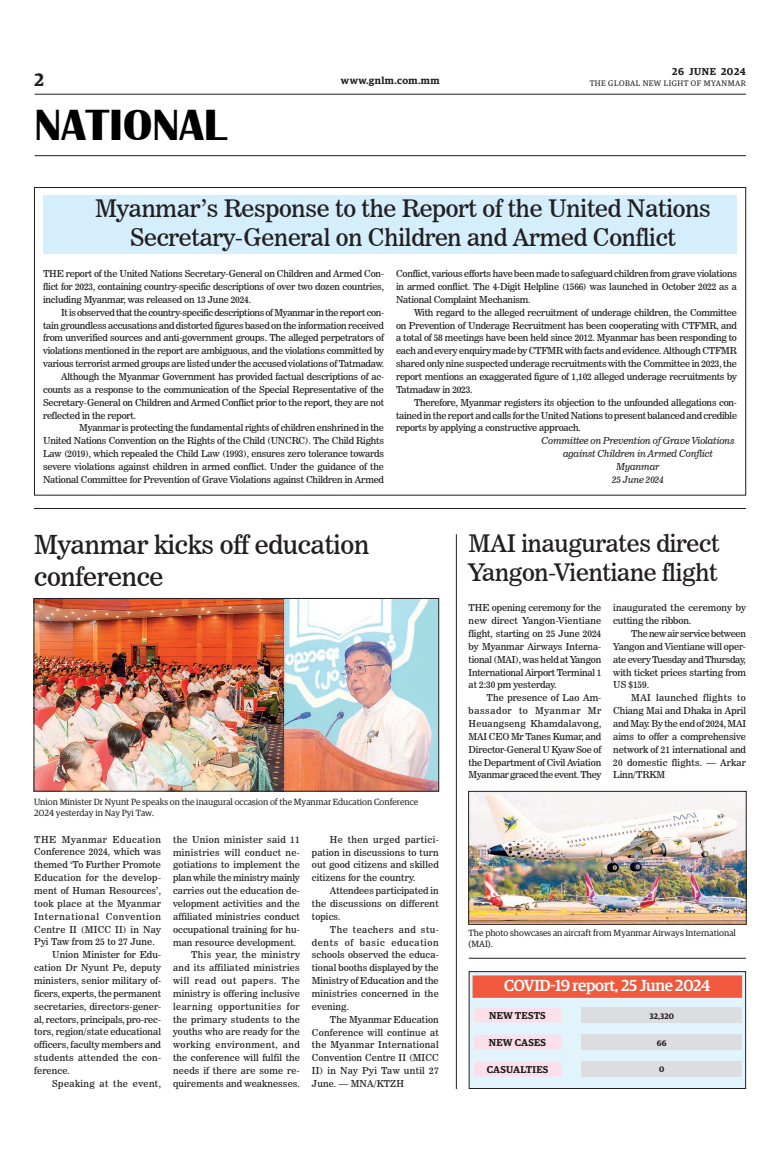
<style>
.page{position:relative;width:773px;height:1152px;background:#fff}
.page>*{position:absolute;margin:0;border:0;box-sizing:border-box;transform-origin:0 0}
.t1{font:700 45px "Britannic";color:#000001}
._2_Clm_Head{font:26px/31.2px "News 706 BT Roman C";letter-spacing:-.01em;color:#231f20}
._2_Clm_Head-2{font:24px/28.8px "News 706 BT Roman C";letter-spacing:-.01em;color:#231f20;text-align:center}
.t2{font:600 18px "Guardian Egyp";color:#231f20}
._2_Clm_Head-3{font:500 16px "Guardian Egyp";letter-spacing:-.02em;color:#fff}
.Spill_Style{font:600 10px "Guardian Egyp";letter-spacing:.02em;color:#231f20}
.Spill_Style-2{font:600 10px "Guardian Egyp";letter-spacing:.04em;color:#231f20}
.Spill_Style-3{font:600 10px "Guardian Egyp";letter-spacing:.06em;color:#231f20}
._2nd_Body{font:9.5px/12.9px "News 706 BT Roman C";letter-spacing:-.01em;color:#231f20;text-align:justify}
.Normal_Para{font:9.5px/12.9px "News 706 BT Roman C";letter-spacing:-.02em;color:#231f20;text-align:justify}
._2nd_Body-2{font:9.5px/12.9px "News 706 BT Italic C";letter-spacing:-.02em;color:#231f20;text-align:center}
._2nd_Body-3{font:9.5px "News 706 BT Roman C";letter-spacing:.04em;color:#231f20}
.t3{font:9px/10.8px "Guardian Egyp";color:#231f20}
.t4{font:8px "Guardian Egyp";letter-spacing:.06em;color:#231f20}
.Spill_Style-4{font:600 8px "Guardian Egyp";letter-spacing:.02em;color:#231f20}
</style>
<div class="page">
<hr style="left:35px;top:94px;width:711px;height:1px;background:#231f20">
<hr style="left:35px;top:155px;width:711px;height:1px;background:#231f20">
<div style="left:469px;top:972px;width:276px;height:116px;background:#e1f4fc"></div>
<div style="left:468px;top:971px;width:278px;height:118px;border:1px solid #231f20"></div>
<div style="left:473px;top:976px;width:269px;height:22px;background:#f0593e;border:1px solid #f0593e"></div>
<div style="left:581px;top:1007px;width:161px;height:16px;background:#dcdddf"></div>
<div style="left:581px;top:1035px;width:161px;height:15px;background:#dcdddf"></div>
<div style="left:581px;top:1061px;width:161px;height:16px;background:#dcdddf"></div>
<svg style="left:474px;top:1007px;width:88px;height:16px"></svg>
<svg style="left:474px;top:1035px;width:88px;height:15px"></svg>
<svg style="left:474px;top:1062px;width:88px;height:15px"></svg>
<div style="left:43px;top:195px;width:693px;height:59px;background:#d4effb"></div>
<img style="left:36px;top:600px;width:401px;height:189px">
<div style="left:34px;top:598px;width:405px;height:193px;border:1px solid #231f20"></div>
<img style="left:470px;top:793px;width:274px;height:129px">
<div style="left:468px;top:791px;width:278px;height:133px;border:1px solid #231f20"></div>
<hr style="left:468px;top:958px;width:278px;height:1px;background:#231f20">
<hr style="left:456px;top:534px;width:1px;height:555px;background:#231f20">
<hr style="left:34px;top:508px;width:712px;height:1px;background:#231f20">
<h3 class="t2" style="left:35px;top:67px;width:11px">2</h3>
<h1 class="t1" style="left:35px;top:100px;width:193px">NATIONAL</h1>
<p class="Spill_Style-3" style="left:672px;top:64px;width:75px">26 JUNE 2024</p>
<p class="Spill_Style-2" style="left:341px;top:73px;width:100px">www.gnlm.com.mm</p>
<p class="t4" style="left:589px;top:78px;width:158px">THE GLOBAL NEW LIGHT OF MYANMAR</p>
<p class="_2_Clm_Head-2" style="left:95px;top:194px;width:617px">Myanmar’s Response to the Report of the United Nations<br>Secretary-General on Children and Armed Conflict</p>
<p class="Normal_Para" style="left:43px;top:267px;width:342px">THE report of the United Nations Secretary-General on Children and Armed Con&shy;flict for 2023, containing country-specific descriptions of over two dozen countries, including Myanmar, was released on 13 June 2024.</p>
<p class="_2nd_Body" style="left:43px;top:306px;width:342px;text-indent:18px">It is observed that the country-specific descriptions of Myanmar in the report con&shy;tain groundless accusations and distorted figures based on the information received from unverified sources and anti-government groups. The alleged perpetrators of violations mentioned in the report are ambiguous, and the violations committed by various terrorist armed groups are listed under the accused violations of Tatmadaw.</p>
<p class="_2nd_Body" style="left:43px;top:370px;width:342px;text-indent:18px">Although the Myanmar Government has provided factual descriptions of ac&shy;counts as a response to the communication of the Special Representative of the Secretary-General on Children and Armed Conflict prior to the report, they are not reflected in the report.</p>
<p class="_2nd_Body" style="left:43px;top:422px;width:342px;text-indent:36px">Myanmar is protecting the fundamental rights of children enshrined in the United Nations Convention on the Rights of the Child (UNCRC). The Child Rights Law (2019), which repealed the Child Law (1993), ensures zero tolerance towards severe violations against children in armed conflict. Under the guidance of the National Committee for Prevention of Grave Violations against Children in Armed</p>
<p class="_2nd_Body" style="left:396px;top:267px;width:342px">Conflict, various efforts have been made to safeguard children from grave violations in armed conflict. The 4-Digit Helpline (1566) was launched in October 2022 as a National Complaint Mechanism.</p>
<p class="_2nd_Body" style="left:396px;top:306px;width:342px;text-indent:18px">With regard to the alleged recruitment of underage children, the Committee on Prevention of Underage Recruitment has been cooperating with CTFMR, and a total of 58 meetings have been held since 2012. Myanmar has been responding to each and every enquiry made by CTFMR with facts and evidence. Although CTFMR shared only nine suspected underage recruitments with the Committee in 2023, the report mentions an exaggerated figure of 1,102 alleged underage recruitments by Tatmadaw in 2023.</p>
<p class="_2nd_Body" style="left:396px;top:396px;width:342px;text-indent:18px">Therefore, Myanmar registers its objection to the unfounded allegations con&shy;tained in the report and calls for the United Nations to present balanced and credible reports by applying a constructive approach.</p>
<p class="_2nd_Body-2" style="left:541px;top:434px;width:194px">Committee on Prevention of Grave Violations against Children in Armed Conflict</p>
<p class="_2nd_Body-2" style="left:616px;top:460px;width:45px">Myanmar</p>
<p class="_2nd_Body-2" style="left:612px;top:473px;width:53px">25 June 2024</p>
<p class="_2_Clm_Head" style="left:34px;top:529px;width:337px">Myanmar kicks off education conference</p>
<p class="t3" style="left:34px;top:796px;width:385px">Union Minister Dr Nyunt Pe speaks on the inaugural occasion of the Myanmar Education Conference<br>2024 yesterday in Nay Pyi Taw.</p>
<p class="Normal_Para" style="left:34px;top:833px;width:128px">THE Myanmar Education Conference 2024, which was themed ‘To Further Promote Education for the develop&shy;ment of Human Resources’, took place at the Myanmar International Convention Centre II (MICC II) in Nay Pyi Taw from 25 to 27 June.</p>
<p class="_2nd_Body" style="left:34px;top:948px;width:128px;text-indent:18px">Union Minister for Edu&shy;cation Dr Nyunt Pe, deputy ministers, senior military of&shy;ficers, experts, the permanent secretaries, directors-gener&shy;al, rectors, principals, pro-rec&shy;tors, region/state educational officers, faculty members and students attended the con&shy;ference.</p>
<p class="_2nd_Body-3" style="left:52px;top:1078px;width:110px">Speaking at the event,</p>
<p class="_2nd_Body" style="left:173px;top:833px;width:128px">the Union minister said 11 ministries will conduct ne&shy;gotiations to implement the plan while the ministry mainly carries out the education de&shy;velopment activities and the affiliated ministries conduct occupational training for hu&shy;man resource development.</p>
<p class="_2nd_Body" style="left:173px;top:948px;width:128px;text-indent:18px">This year, the ministry and its affiliated ministries will read out papers. The ministry is offering inclusive learning opportunities for the primary students to the youths who are ready for the working environment, and the conference will fulfil the needs if there are some re&shy;quirements and weaknesses.</p>
<p class="_2nd_Body" style="left:312px;top:833px;width:128px;text-indent:18px">He then urged partici&shy;pation in discussions to turn out good citizens and skilled citizens for the country.</p>
<p class="_2nd_Body" style="left:312px;top:884px;width:128px;text-indent:18px">Attendees participated in the discussions on different topics.</p>
<p class="_2nd_Body" style="left:312px;top:923px;width:128px;text-indent:18px">The teachers and stu&shy;dents of basic education schools observed the educa&shy;tional booths displayed by the Ministry of Education and the ministries concerned in the evening.</p>
<p class="_2nd_Body" style="left:312px;top:1013px;width:128px;text-indent:18px">The Myanmar Education Conference will continue at the Myanmar International Convention Centre II (MICC II) in Nay Pyi Taw until 27<br>June. — MNA/KTZH</p>
<p class="_2_Clm_Head-2" style="left:468px;top:529px;width:252px;text-align:left">MAI inaugurates direct<br>Yangon-Vientiane flight</p>
<p class="Normal_Para" style="left:468px;top:601px;width:134px">THE opening ceremony for the new direct Yangon-Vientiane flight, starting on 25 June 2024 by Myanmar Airways Interna&shy;tional (MAI), was held at Yangon International Airport Terminal 1 at 2:30 pm yesterday.</p>
<p class="_2nd_Body" style="left:468px;top:691px;width:134px;text-indent:18px">The presence of Lao Am&shy;bassador to Myanmar Mr Heuangseng Khamdalavong, MAI CEO Mr Tanes Kumar, and Director-General U Kyaw Soe of the Department of Civil Aviation Myanmar graced the event. They</p>
<p class="_2nd_Body" style="left:613px;top:601px;width:134px">inaugurated the ceremony by cutting the ribbon.</p>
<p class="_2nd_Body" style="left:613px;top:627px;width:134px;text-indent:18px">The new air service between Yangon and Vientiane will oper&shy;ate every Tuesday and Thursday, with ticket prices starting from US $159.</p>
<p class="_2nd_Body" style="left:613px;top:691px;width:134px;text-indent:18px">MAI launched flights to Chiang Mai and Dhaka in April and May. By the end of 2024, MAI aims to offer a comprehensive network of 21 international and 20 domestic flights. — Arkar Linn/TRKM</p>
<p class="t3" style="left:468px;top:927px;width:269px">The photo showcases an aircraft from Myanmar Airways International (MAI).</p>
<p class="_2_Clm_Head-3" style="left:504px;top:974px;width:208px">COVID-19 report, 25 June 2024</p>
<p class="Spill_Style-4" style="left:649px;top:1010px;width:26px">32,320</p>
<p class="Spill_Style-4" style="left:657px;top:1037px;width:11px">66</p>
<p class="Spill_Style-4" style="left:659px;top:1063px;width:7px">0</p>
<p class="Spill_Style" style="left:489px;top:1008px;width:58px">NEW TESTS</p>
<p class="Spill_Style" style="left:489px;top:1035px;width:59px">NEW CASES</p>
<p class="Spill_Style" style="left:487px;top:1062px;width:63px">CASUALTIES</p>
</div>
